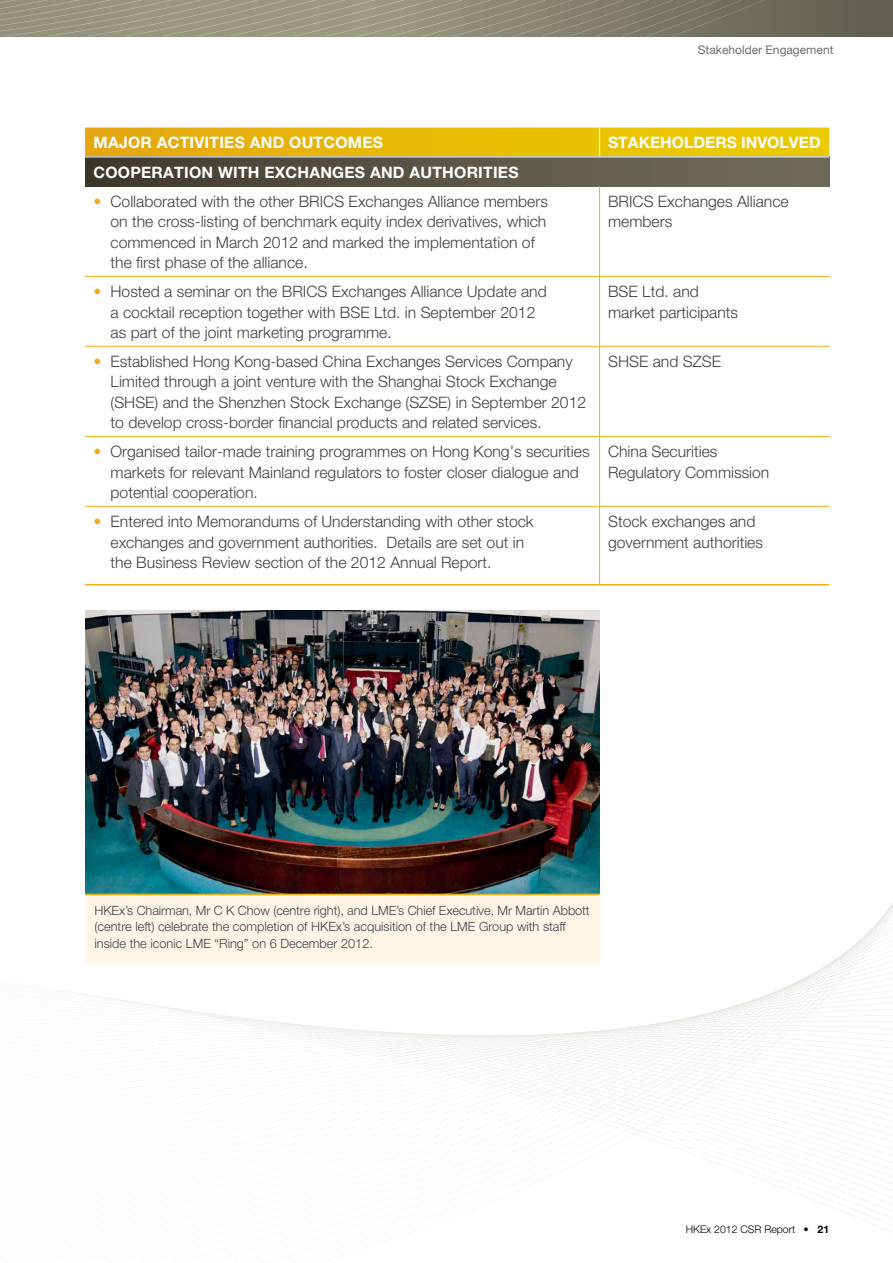
<style>
.page{position:relative;width:893px;height:1263px;background:#fff}
.page>*{position:absolute;margin:0;border:0;box-sizing:border-box;transform-origin:0 0}
.t1{font:300 15.75px/20.2px "Helvetica Neue";color:#404042}
.t2{font:700 15.75px "Helvetica Neue";letter-spacing:.015em;color:#fff}
.t3{font:300 12.75px/16.5px "Helvetica Neue";color:#404042}
.t4{font:12px "Helvetica Neue";color:#6d6e71}
.t5{font:300 10.5px "Helvetica Neue";color:#000}
.s1{color:#f0af11}
.s2{font-weight:700}
</style>
<div class="page">
<svg style="left:82px;top:960px;width:811px;height:277px"></svg>
<svg style="left:0;top:0;width:893px;height:36px;background:#8c8774"></svg>
<div style="left:85px;top:157px;width:744px;height:29px;background:linear-gradient(to right,#3f3b2e,#736e5c)"></div>
<hr style="left:85px;top:584px;width:515px;height:1px;background:#f0af11">
<hr style="left:600px;top:584px;width:229px;height:1px;background:#f0af11">
<svg style="left:85px;top:128px;width:744px;height:28px;background:#e8ba06"></svg>
<hr style="left:599px;top:186px;width:1px;height:90px;background:#f0af11">
<hr style="left:85px;top:276px;width:515px;height:1px;background:#f0af11">
<hr style="left:600px;top:276px;width:229px;height:1px;background:#f0af11">
<hr style="left:599px;top:277px;width:1px;height:69px;background:#f0af11">
<hr style="left:85px;top:346px;width:515px;height:1px;background:#f0af11">
<hr style="left:600px;top:346px;width:229px;height:1px;background:#f0af11">
<hr style="left:599px;top:346px;width:1px;height:90px;background:#f0af11">
<hr style="left:85px;top:436px;width:515px;height:1px;background:#f0af11">
<hr style="left:600px;top:436px;width:229px;height:1px;background:#f0af11">
<hr style="left:599px;top:437px;width:1px;height:69px;background:#f0af11">
<hr style="left:85px;top:506px;width:515px;height:1px;background:#f0af11">
<hr style="left:600px;top:506px;width:229px;height:1px;background:#f0af11">
<hr style="left:599px;top:506px;width:1px;height:78px;background:#f0af11">
<div style="left:85px;top:895px;width:514px;height:67px;background:#fef5e7"></div>
<img style="left:85px;top:611px;width:514px;height:283px">
<hr style="left:85px;top:894px;width:514px;height:1px;background:#f0af11">
<p class="t4" style="left:698px;top:43px;width:137px">Stakeholder Engagement</p>
<p class="t2" style="left:94px;top:133px;width:289px">MAJOR ACTIVITIES AND OUTCOMES</p>
<p class="t2" style="left:608px;top:133px;width:212px">STAKEHOLDERS INVOLVED</p>
<p class="t2" style="left:94px;top:162px;width:425px">COOPERATION WITH EXCHANGES AND AUTHORITIES</p>
<p class="t1" style="left:111px;top:191px;width:439px;text-indent:-17px"><span class="s1">•</span> Collaborated with the other BRICS Exchanges Alliance members on the cross-listing of benchmark equity index derivatives, which commenced in March 2012 and marked the implementation of the first phase of the alliance.</p>
<p class="t1" style="left:608px;top:191px;width:182px">BRICS Exchanges Alliance members</p>
<p class="t1" style="left:111px;top:281px;width:438px;text-indent:-17px"><span class="s1">•</span> Hosted a seminar on the BRICS Exchanges Alliance Update and a cocktail reception together with BSE Ltd. in September 2012 as part of the joint marketing programme.</p>
<p class="t1" style="left:608px;top:281px;width:132px">BSE Ltd. and market participants</p>
<p class="t1" style="left:111px;top:351px;width:477px;text-indent:-17px"><span class="s1">•</span> Established Hong Kong-based China Exchanges Services Company Limited through a joint venture with the Shanghai Stock Exchange (SHSE) and the Shenzhen Stock Exchange (SZSE) in September 2012 to develop cross-border financial products and related services.</p>
<p class="t1" style="left:608px;top:351px;width:114px">SHSE and SZSE</p>
<p class="t1" style="left:111px;top:441px;width:481px;text-indent:-17px"><span class="s1">•</span> Organised tailor-made training programmes on Hong Kong’s securities markets for relevant Mainland regulators to foster closer dialogue and potential cooperation.</p>
<p class="t1" style="left:608px;top:441px;width:163px">China Securities<br>Regulatory Commission</p>
<p class="t1" style="left:111px;top:511px;width:425px;text-indent:-17px"><span class="s1">•</span> Entered into Memorandums of Understanding with other stock exchanges and government authorities. Details are set out in the Business Review section of the 2012 Annual Report.</p>
<p class="t1" style="left:608px;top:511px;width:156px">Stock exchanges and government authorities</p>
<p class="t3" style="left:94px;top:902px;width:497px">HKEx’s Chairman, Mr C K Chow (centre right), and LME’s Chief Executive, Mr Martin Abbott (centre left) celebrate the completion of HKEx’s acquisition of the LME Group with staff inside the iconic LME “Ring” on 6 December 2012.</p>
<p class="t5" style="left:686px;top:1223px;width:145px">HKEx 2012 CSR Report • <span class="s2">21</span></p>
</div>
